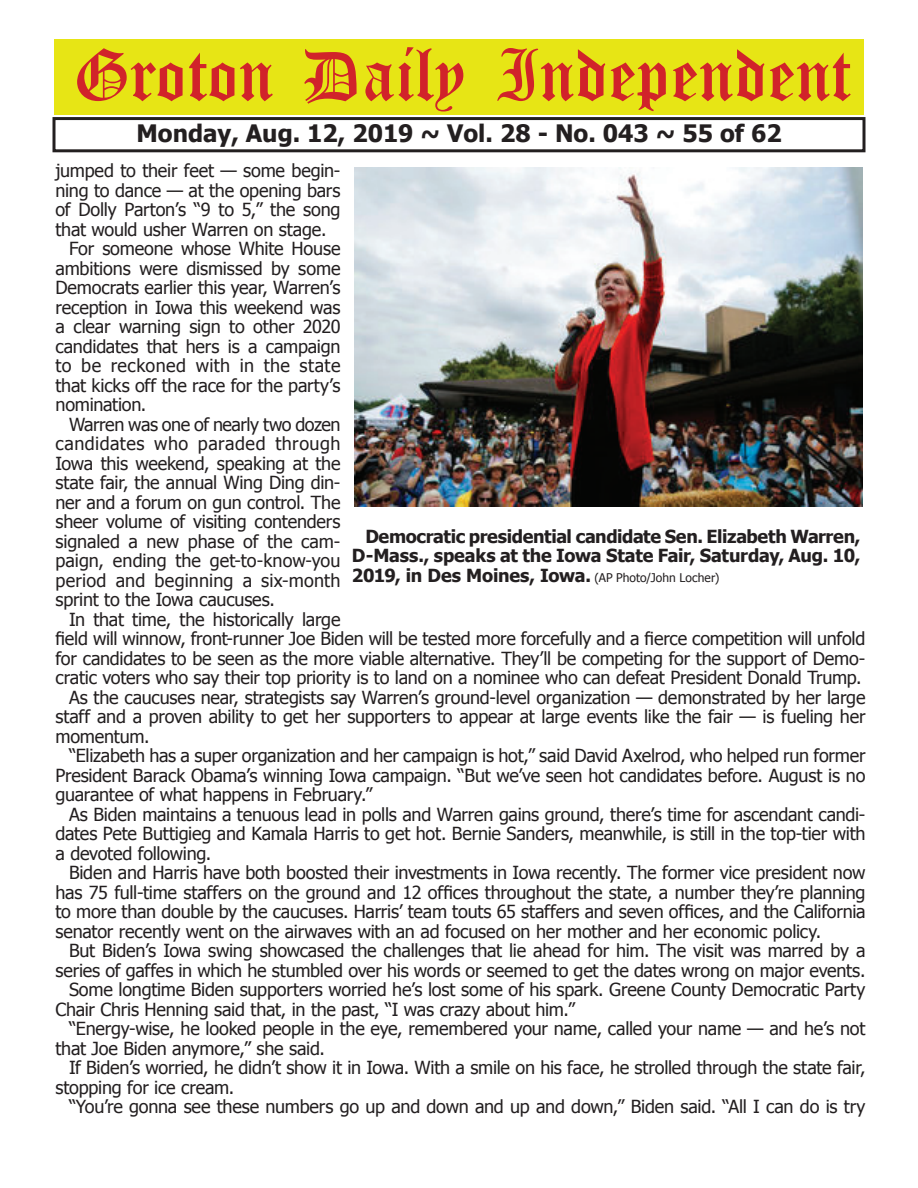
<style>
.page{position:relative;width:918px;height:1188px;background:#fff}
.page>*{position:absolute;margin:0;border:0;box-sizing:border-box;transform-origin:0 0}
.t1{font:54px "Old English Five";color:#d1232a}
.t2{font:700 24px "Tahoma";color:#231f20}
.t3{font:18px "Tahoma";letter-spacing:-.01em;color:#231f20}
.t4{font:700 18px/19.5px "Tahoma";letter-spacing:-.015em;color:#231f20;text-align:justify}
.t5{font:18px "Tahoma";letter-spacing:.025em;color:#231f20}
.t6{font:18px "Tahoma";letter-spacing:.01em;color:#231f20}
.s1{font-weight:400;font-size:12px}
</style>
<div class="page">
<div style="left:52px;top:117px;width:814px;height:35px;border:3px solid #231f20"></div>
<div style="left:54px;top:40px;width:810px;height:75px;background:#e7e515"></div>
<img style="left:354px;top:168px;width:508px;height:339px">
<h1 class="t1" style="left:73px;top:50px;width:779px">Groton Daily Independent</h1>
<h2 class="t2" style="left:136px;top:116px;width:647px">Monday, Aug. 12, 2019 ~ Vol. 28 - No. 043 ~ 55 of 62</h2>
<p class="t3" style="left:56px;top:159px;width:286px">jumped to their feet — some begin-</p>
<p class="t3" style="left:56px;top:178px;width:287px">ning to dance — at the opening bars</p>
<p class="t3" style="left:56px;top:198px;width:286px">of Dolly Parton’s “9 to 5,” the song</p>
<p class="t3" style="left:56px;top:217px;width:273px">that would usher Warren on stage.</p>
<p class="t3" style="left:69px;top:237px;width:273px">For someone whose White House</p>
<p class="t3" style="left:56px;top:256px;width:286px">ambitions were dismissed by some</p>
<p class="t3" style="left:56px;top:276px;width:286px">Democrats earlier this year, Warren’s</p>
<p class="t3" style="left:56px;top:295px;width:287px">reception in Iowa this weekend was</p>
<p class="t3" style="left:56px;top:315px;width:287px">a clear warning sign to other 2020</p>
<p class="t3" style="left:56px;top:334px;width:287px">candidates that hers is a campaign</p>
<p class="t5" style="left:56px;top:354px;width:286px">to be reckoned with in the state</p>
<p class="t3" style="left:56px;top:373px;width:286px">that kicks off the race for the party’s</p>
<p class="t3" style="left:56px;top:393px;width:92px">nomination.</p>
<p class="t3" style="left:69px;top:412px;width:273px">Warren was one of nearly two dozen</p>
<p class="t5" style="left:56px;top:432px;width:286px">candidates who paraded through</p>
<p class="t3" style="left:56px;top:451px;width:286px">Iowa this weekend, speaking at the</p>
<p class="t3" style="left:56px;top:471px;width:286px">state fair, the annual Wing Ding din-</p>
<p class="t3" style="left:56px;top:490px;width:287px">ner and a forum on gun control. The</p>
<p class="t3" style="left:56px;top:510px;width:286px">sheer volume of visiting contenders</p>
<p class="t3" style="left:56px;top:529px;width:286px">signaled a new phase of the cam-</p>
<p class="t3" style="left:56px;top:549px;width:287px">paign, ending the get-to-know-you</p>
<p class="t6" style="left:56px;top:568px;width:287px">period and beginning a six-month</p>
<p class="t3" style="left:56px;top:588px;width:221px">sprint to the Iowa caucuses.</p>
<p class="t3" style="left:69px;top:607px;width:273px">In that time, the historically large</p>
<p class="t3" style="left:56px;top:627px;width:812px">field will winnow, front-runner Joe Biden will be tested more forcefully and a fierce competition will unfold</p>
<p class="t3" style="left:56px;top:646px;width:812px">for candidates to be seen as the more viable alternative. They’ll be competing for the support of Demo-</p>
<p class="t3" style="left:56px;top:666px;width:808px">cratic voters who say their top priority is to land on a nominee who can defeat President Donald Trump.</p>
<p class="t3" style="left:69px;top:685px;width:798px">As the caucuses near, strategists say Warren’s ground-level organization — demonstrated by her large</p>
<p class="t3" style="left:56px;top:705px;width:812px">staff and a proven ability to get her supporters to appear at large events like the fair — is fueling her</p>
<p class="t3" style="left:56px;top:724px;width:95px">momentum.</p>
<p class="t3" style="left:69px;top:744px;width:798px">“Elizabeth has a super organization and her campaign is hot,” said David Axelrod, who helped run former</p>
<p class="t3" style="left:56px;top:763px;width:811px">President Barack Obama’s winning Iowa campaign. “But we’ve seen hot candidates before. August is no</p>
<p class="t3" style="left:56px;top:783px;width:318px">guarantee of what happens in February.”</p>
<p class="t3" style="left:69px;top:802px;width:798px">As Biden maintains a tenuous lead in polls and Warren gains ground, there’s time for ascendant candi-</p>
<p class="t3" style="left:56px;top:822px;width:812px">dates Pete Buttigieg and Kamala Harris to get hot. Bernie Sanders, meanwhile, is still in the top-tier with</p>
<p class="t3" style="left:56px;top:841px;width:157px">a devoted following.</p>
<p class="t3" style="left:69px;top:861px;width:798px">Biden and Harris have both boosted their investments in Iowa recently. The former vice president now</p>
<p class="t3" style="left:56px;top:880px;width:811px">has 75 full-time staffers on the ground and 12 offices throughout the state, a number they’re planning</p>
<p class="t3" style="left:56px;top:900px;width:812px">to more than double by the caucuses. Harris’ team touts 65 staffers and seven offices, and the California</p>
<p class="t3" style="left:56px;top:919px;width:767px">senator recently went on the airwaves with an ad focused on her mother and her economic policy.</p>
<p class="t3" style="left:69px;top:939px;width:798px">But Biden’s Iowa swing showcased the challenges that lie ahead for him. The visit was marred by a</p>
<p class="t3" style="left:56px;top:958px;width:811px">series of gaffes in which he stumbled over his words or seemed to get the dates wrong on major events.</p>
<p class="t3" style="left:69px;top:978px;width:798px">Some longtime Biden supporters worried he’s lost some of his spark. Greene County Democratic Party</p>
<p class="t3" style="left:56px;top:997px;width:521px">Chair Chris Henning said that, in the past, “I was crazy about him.”</p>
<p class="t3" style="left:69px;top:1017px;width:798px">“Energy-wise, he looked people in the eye, remembered your name, called your name — and he’s not</p>
<p class="t3" style="left:56px;top:1036px;width:271px">that Joe Biden anymore,” she said.</p>
<p class="t3" style="left:69px;top:1056px;width:798px">If Biden’s worried, he didn’t show it in Iowa. With a smile on his face, he strolled through the state fair,</p>
<p class="t3" style="left:56px;top:1075px;width:180px">stopping for ice cream.</p>
<p class="t3" style="left:69px;top:1095px;width:798px">“You’re gonna see these numbers go up and down and up and down,” Biden said. “All I can do is try</p>
<p class="t4" style="left:352px;top:526px;width:510px;text-indent:14px">Democratic presidential candidate Sen. Elizabeth Warren, D-Mass., speaks at the Iowa State Fair, Saturday, Aug. 10, 2019, in Des Moines, Iowa. <span class="s1">(AP Photo/John Locher)</span></p>
</div>
